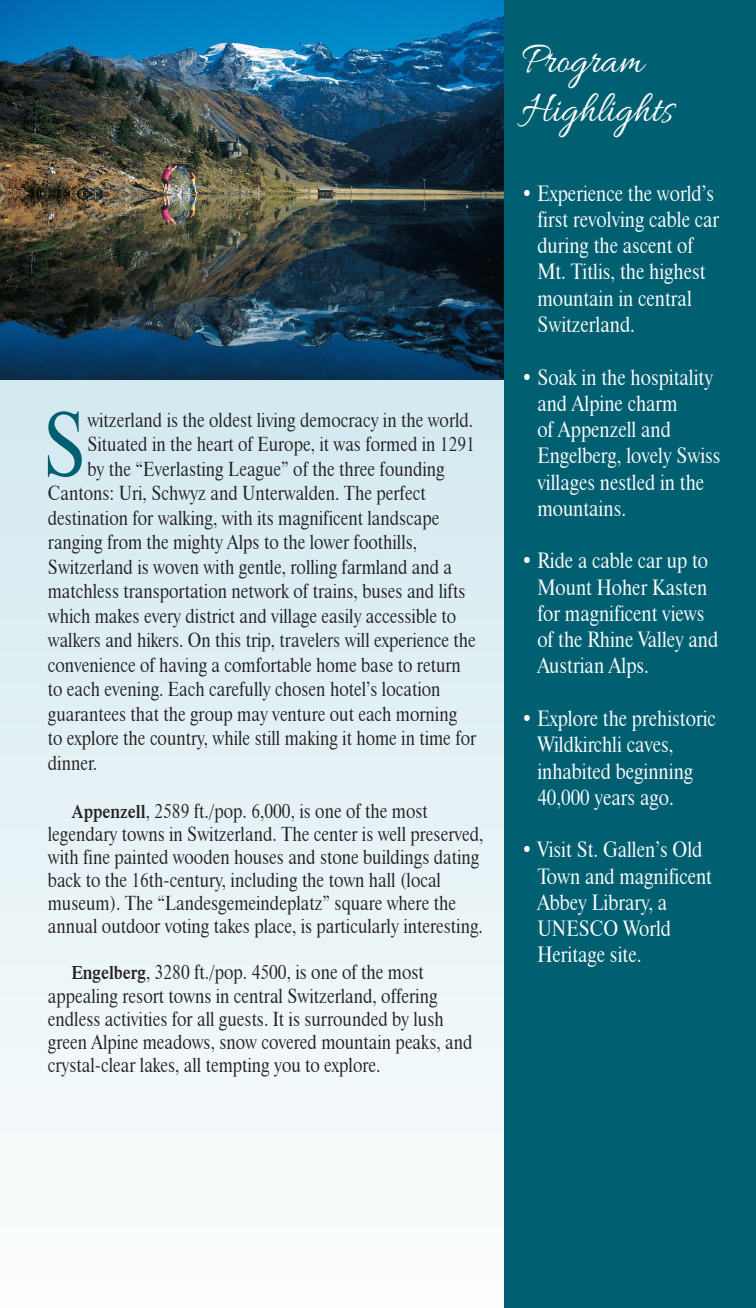
<style>
.page{position:relative;width:756px;height:1308px;background:#fff}
.page>*{position:absolute;margin:0;border:0;box-sizing:border-box;transform-origin:0 0}
.t1{font:85.4px "Dutch 801 BT Roman Headline";color:#006072;scale:.9 1}
.t2{font:45.5px/49px "Allura";color:#fff;scale:.9 1}
.Hanging_Indent{font:21px/26.2px "Dutch 801 BT Roman Headline";color:#fff;scale:.9 1}
.t3{font:19.25px/23.1px "Dutch 801 BT Roman Headline";color:#231f20;scale:.9 1}
.s1{font-family:"Dutch 801 BT";font-weight:600}
</style>
<div class="page">
<svg style="left:0;top:380px;width:505px;height:927px"></svg>
<img style="left:0;top:0;width:505px;height:380px">
<div style="left:505px;top:0;width:251px;height:1307px;background:#006072"></div>
<p class="t1" style="left:42px;top:393px;width:52px">S</p>
<p class="t3" style="left:87px;top:408px;width:430px">witzerland is the oldest living democracy in the world.</p>
<p class="t3" style="left:87px;top:433px;width:432px">Situated in the heart of Europe, it was formed in 1291</p>
<p class="t3" style="left:87px;top:457px;width:399px">by the “Everlasting League” of the three founding</p>
<p class="t3" style="left:48px;top:482px;width:421px">Cantons: Uri, Schwyz and Unterwalden. The perfect</p>
<p class="t3" style="left:48px;top:506px;width:437px">destination for walking, with its magnificent landscape</p>
<p class="t3" style="left:48px;top:531px;width:412px">ranging from the mighty Alps to the lower foothills,</p>
<p class="t3" style="left:48px;top:555px;width:451px">Switzerland is woven with gentle, rolling farmland and a</p>
<p class="t3" style="left:48px;top:580px;width:465px">matchless transportation network of trains, buses and lifts</p>
<p class="t3" style="left:48px;top:604px;width:455px">which makes every district and village easily accessible to</p>
<p class="t3" style="left:48px;top:629px;width:477px">walkers and hikers. On this trip, travelers will experience the</p>
<p class="t3" style="left:48px;top:653px;width:460px">convenience of having a comfortable home base to return</p>
<p class="t3" style="left:48px;top:678px;width:438px">to each evening. Each carefully chosen hotel’s location</p>
<p class="t3" style="left:48px;top:702px;width:456px">guarantees that the group may venture out each morning</p>
<p class="t3" style="left:48px;top:727px;width:478px">to explore the country, while still making it home in time for</p>
<p class="t3" style="left:48px;top:751px;width:56px">dinner.</p>
<p class="t3" style="left:48px;top:799px;width:486px;text-indent:24px"><span class="s1">Appenzell</span>, 2589 ft./pop. 6,000, is one of the most legendary towns in Switzerland. The center is well preserved, with fine painted wooden houses and stone buildings dating back to the 16th-century, including the town hall (local museum). The “Landesgemeindeplatz” square where the annual outdoor voting takes place, is particularly interesting.</p>
<p class="t3" style="left:48px;top:960px;width:473px;text-indent:24px"><span class="s1">Engelberg</span>, 3280 ft./pop. 4500, is one of the most appealing resort towns in central Switzerland, offering endless activities for all guests. It is surrounded by lush green Alpine meadows, snow covered mountain peaks, and crystal-clear lakes, all tempting you to explore.</p>
<p class="t2" style="left:522px;top:38px;width:170px">Program<br>Highlights</p>
<p class="Hanging_Indent" style="left:537px;top:180px;width:204px;text-indent:-16px">• Experience the world’s first revolving cable car during the ascent of<br>Mt. Titlis, the highest mountain in central<br>Switzerland.</p>
<p class="Hanging_Indent" style="left:537px;top:364px;width:205px;text-indent:-16px">• Soak in the hospitality and Alpine charm<br>of Appenzell and<br>Engelberg, lovely Swiss villages nestled in the mountains.</p>
<p class="Hanging_Indent" style="left:537px;top:547px;width:203px;text-indent:-16px">• Ride a cable car up to<br>Mount Hoher Kasten for magnificent views of the Rhine Valley and<br>Austrian Alps.</p>
<p class="Hanging_Indent" style="left:537px;top:705px;width:200px;text-indent:-16px">• Explore the prehistoric<br>Wildkirchli caves, inhabited beginning<br>40,000 years ago.</p>
<p class="Hanging_Indent" style="left:537px;top:836px;width:196px;text-indent:-16px">• Visit St. Gallen’s Old<br>Town and magnificent<br>Abbey Library, a<br>UNESCO World<br>Heritage site.</p>
</div>
